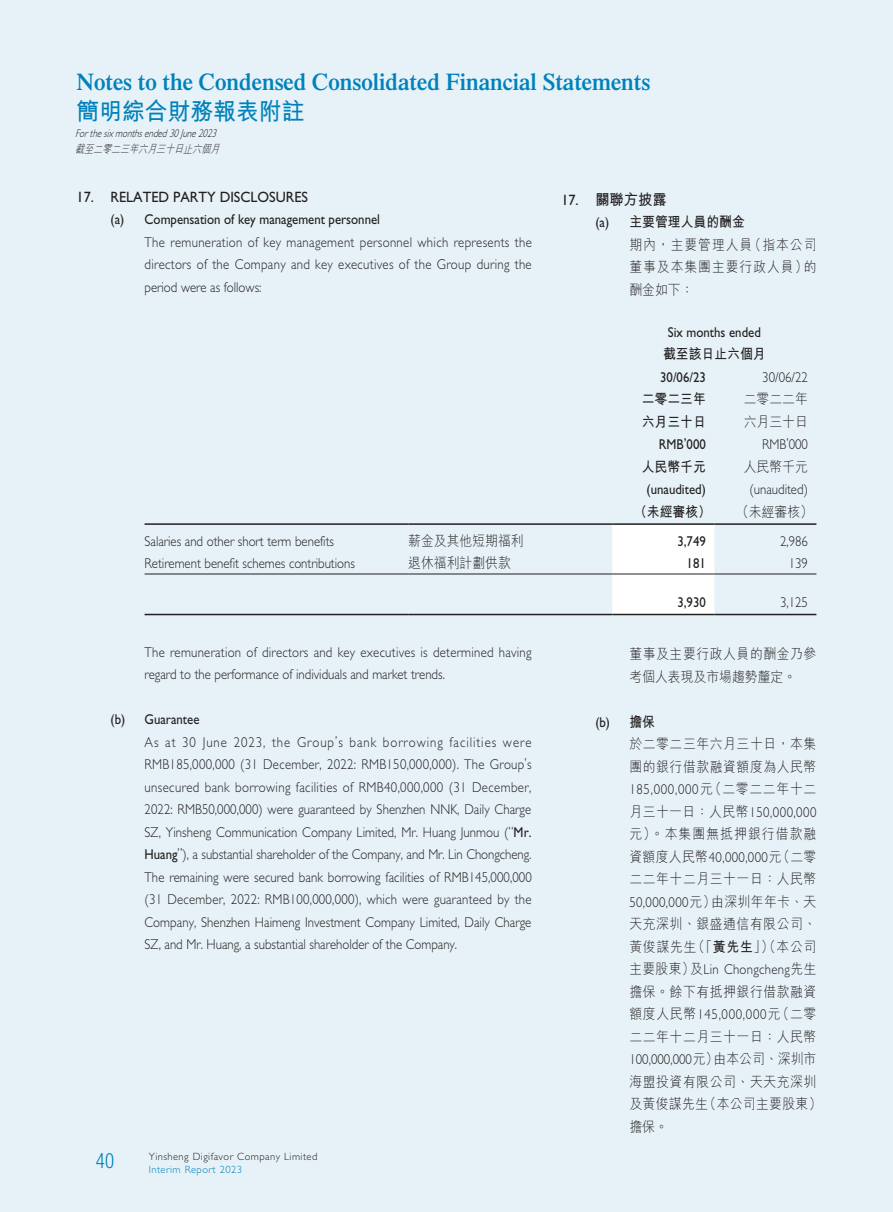
<style>
.page{position:relative;width:893px;height:1212px;background:#e6f2f8}
.page>*{position:absolute;margin:0;border:0;box-sizing:border-box;transform-origin:0 0}
.t1{font:600 24px "Times LT Std";color:#0081bb;scale:.95 1}
.t2{font:700 24px "M Hei HK";color:#0081bb;scale:.95 1}
.t3{font:300 condensed 21px "Helvetica Neue LT Std";color:#0081bb;scale:.9 1}
.t4{font:15px "Gill Sans Std";color:#231f20;scale:.95 1}
.t5{font:700 15px "M Hei HK";color:#231f20;scale:.95 1}
.t6{font:300 14.25px/22.5px "Gill Sans Std";color:#231f20;text-align:justify;scale:.9 1}
.t7{font:300 14.25px/22.5px "M Hei HK";letter-spacing:.045em;color:#231f20;scale:.9 1}
.t8{font:300 14.25px/22.5px "Gill Sans Std";letter-spacing:.02em;color:#231f20;scale:.9 1}
.t9{font:14.25px "Gill Sans Std";color:#231f20;scale:.9 1}
.t10{font:300 14.25px/22.5px "M Hei HK";letter-spacing:.075em;color:#231f20;scale:.9 1}
.t11{font:300 14.25px/22.5px "Gill Sans Std";letter-spacing:.045em;color:#231f20;scale:.9 1}
.t12{font:300 14.25px/22.5px "M Hei HK";letter-spacing:.025em;color:#231f20;scale:.9 1}
.t13{font:700 14.25px/22.5px "M Hei HK";color:#231f20;scale:.9 1}
.t14{font:300 14.25px/22.5px "M Hei HK";color:#231f20;scale:.9 1}
.t15{font:300 14.25px "Gill Sans Std";letter-spacing:.055em;color:#231f20;scale:.9 1}
.t16{font:italic 300 11.25px "Gill Sans Std";color:#231f20;scale:.8 1}
.t17{font:italic 300 11.25px "M Hei HK";color:#231f20;scale:.8 1}
.t18{font:300 10.5px "Gill Sans Std";letter-spacing:.04em;color:#231f20}
.t19{font:300 10.5px "Gill Sans Std";letter-spacing:.04em;color:#0081bb}
.s1{font-family:"Gill Sans Std";font-weight:400}
.s2{font-weight:700}
.s3{font-weight:400}
.s4{font-family:"M Hei HK";font-weight:700}
.s5{font-family:"M Hei HK"}
.s6{font-family:"Gill Sans Std"}
</style>
<div class="page">
<div style="left:612px;top:525px;width:102px;height:89px;background:#fff"></div>
<hr style="left:145px;top:523px;width:263px;height:2px;background:#231f20">
<hr style="left:408px;top:523px;width:204px;height:2px;background:#231f20">
<hr style="left:612px;top:523px;width:102px;height:2px;background:#231f20">
<hr style="left:714px;top:523px;width:102px;height:2px;background:#231f20">
<hr style="left:145px;top:574px;width:263px;height:1px;background:#231f20">
<hr style="left:408px;top:574px;width:204px;height:1px;background:#231f20">
<hr style="left:612px;top:574px;width:102px;height:1px;background:#231f20">
<hr style="left:714px;top:574px;width:102px;height:1px;background:#231f20">
<hr style="left:145px;top:614px;width:263px;height:1px;background:#231f20">
<hr style="left:408px;top:614px;width:204px;height:1px;background:#231f20">
<hr style="left:612px;top:614px;width:102px;height:1px;background:#231f20">
<hr style="left:714px;top:614px;width:102px;height:1px;background:#231f20">
<h1 class="t1" style="left:76px;top:68px;width:606px">Notes to the Condensed Consolidated Financial Statements</h1>
<h1 class="t2" style="left:76px;top:94px;width:241px">簡明綜合財務報表附註</h1>
<p class="t16" style="left:75px;top:127px;width:182px">Forthesixmonthsended30June2023</p>
<p class="t17" style="left:75px;top:143px;width:185px">截至二零二三年六月三十日止六個月</p>
<p class="t4" style="left:77px;top:188px;width:245px">17. RELATED PARTY DISCLOSURES</p>
<p class="t9" style="left:111px;top:211px;width:301px">(a) Compensation of key management personnel</p>
<p class="t6" style="left:145px;top:231px;width:432px">The remuneration of key management personnel which represents the directors of the Company and key executives of the Group during the period were as follows:</p>
<p class="t5" style="left:561px;top:188px;width:112px"><span class="s1">17.</span> 關聯方披露</p>
<p class="t10" style="left:629px;top:211px;width:209px;text-indent:-34px"><span class="s1">(a)</span> <span class="s2">主要管理人員的酬金<br></span>期內，主要管理人員（指本公司董事及本集團主要行政人員）的酬金如下：</p>
<p class="t9" style="left:668px;top:324px;width:105px">Six months ended</p>
<p class="t13" style="left:663px;top:341px;width:115px">截至該日止六個月</p>
<p class="t9" style="left:660px;top:369px;width:52px">30/06/23</p>
<p class="t6" style="left:762px;top:366px;width:52px">30/06/22</p>
<p class="t13" style="left:642px;top:386px;width:73px">二零二三年六月三十日</p>
<p class="t14" style="left:744px;top:387px;width:73px">二零二二年六月三十日</p>
<p class="t9" style="left:659px;top:436px;width:54px">RMB’000</p>
<p class="t6" style="left:762px;top:433px;width:52px">RMB’000</p>
<p class="t13" style="left:642px;top:454px;width:73px">人民幣千元</p>
<p class="t7" style="left:744px;top:455px;width:73px">人民幣千元</p>
<p class="t9" style="left:647px;top:481px;width:67px">(unaudited)</p>
<p class="t6" style="left:749px;top:478px;width:66px">(unaudited)</p>
<p class="t13" style="left:634px;top:499px;width:87px">（未經審核）</p>
<p class="t7" style="left:736px;top:500px;width:87px">（未經審核）</p>
<p class="t6" style="left:145px;top:530px;width:212px">Salaries and other short term benefits</p>
<p class="t14" style="left:408px;top:529px;width:130px">薪金及其他短期福利</p>
<p class="t9" style="left:677px;top:532px;width:33px">3,749</p>
<p class="t6" style="left:780px;top:530px;width:33px">2,986</p>
<p class="t6" style="left:145px;top:552px;width:235px">Retirement benefit schemes contributions</p>
<p class="t14" style="left:408px;top:551px;width:116px">退休福利計劃供款</p>
<p class="t9" style="left:687px;top:555px;width:23px">181</p>
<p class="t6" style="left:789px;top:552px;width:23px">139</p>
<p class="t9" style="left:677px;top:594px;width:33px">3,930</p>
<p class="t6" style="left:780px;top:591px;width:33px">3,125</p>
<p class="t8" style="left:145px;top:641px;width:431px">The remuneration of directors and key executives is determined having regard to the performance of individuals and market trends.</p>
<p class="t9" style="left:111px;top:711px;width:100px">(b) Guarantee</p>
<p class="t6" style="left:145px;top:731px;width:432px">As at 30 June 2023, the Group’s bank borrowing facilities were RMB185,000,000 (31 December, 2022: RMB150,000,000). The Group’s unsecured bank borrowing facilities of RMB40,000,000 (31 December, 2022: RMB50,000,000) were guaranteed by Shenzhen NNK, Daily Charge SZ, Yinsheng Communication Company Limited, Mr. Huang Junmou (“<span class="s3">Mr.<br>Huang</span>”), a substantial shareholder of the Company, and Mr. Lin Chongcheng.<br>The remaining were secured bank borrowing facilities of RMB145,000,000 (31 December, 2022: RMB100,000,000), which were guaranteed by the Company, Shenzhen Haimeng Investment Company Limited, Daily Charge SZ, and Mr. Huang, a substantial shareholder of the Company.</p>
<p class="t7" style="left:629px;top:643px;width:209px">董事及主要行政人員的酬金乃參考個人表現及市場趨勢釐定。</p>
<p class="t9" style="left:595px;top:714px;width:68px">(b) <span class="s4">擔保</span></p>
<p class="t7" style="left:629px;top:733px;width:209px">於二零二三年六月三十日，本集團的銀行借款融資額度為人民幣</p>
<p class="t11" style="left:629px;top:778px;width:209px">185,000,000<span class="s5">元（二零二二年十二月三十一日：人民幣</span>150,000,000</p>
<p class="t7" style="left:629px;top:823px;width:209px;text-align:justify">元）。本集團無抵押銀行借款融資額度人民幣<span class="s6">40,000,000</span>元（二零二二年十二月三十一日：人民幣</p>
<p class="t6" style="left:629px;top:891px;width:209px">50,000,000<span class="s5">元）由深圳年年卡、天</span></p>
<p class="t7" style="left:629px;top:913px;width:209px">天充深圳、銀盛通信有限公司、黃俊謀先生（「<span class="s2">黃先生</span>」）（本公司</p>
<p class="t8" style="left:629px;top:958px;width:209px"><span class="s5">主要股東）及</span>Lin Chongcheng<span class="s5">先生</span></p>
<p class="t7" style="left:629px;top:980px;width:209px">擔保。餘下有抵押銀行借款融資</p>
<p class="t15" style="left:629px;top:1006px;width:209px"><span class="s5">額度人民幣</span>145,000,000<span class="s5">元（二零</span></p>
<p class="t7" style="left:629px;top:1025px;width:209px">二二年十二月三十一日：人民幣</p>
<p class="t6" style="left:629px;top:1048px;width:209px">100,000,000<span class="s5">元）由本公司、深圳市</span></p>
<p class="t12" style="left:629px;top:1070px;width:215px">海盟投資有限公司、天天充深圳及黃俊謀先生（本公司主要股東）擔保。</p>
<h2 class="t3" style="left:96px;top:1148px;width:22px">40</h2>
<p class="t18" style="left:149px;top:1150px;width:170px">Yinsheng Digifavor Company Limited</p>
<p class="t19" style="left:149px;top:1164px;width:95px">Interim Report 2023</p>
</div>
